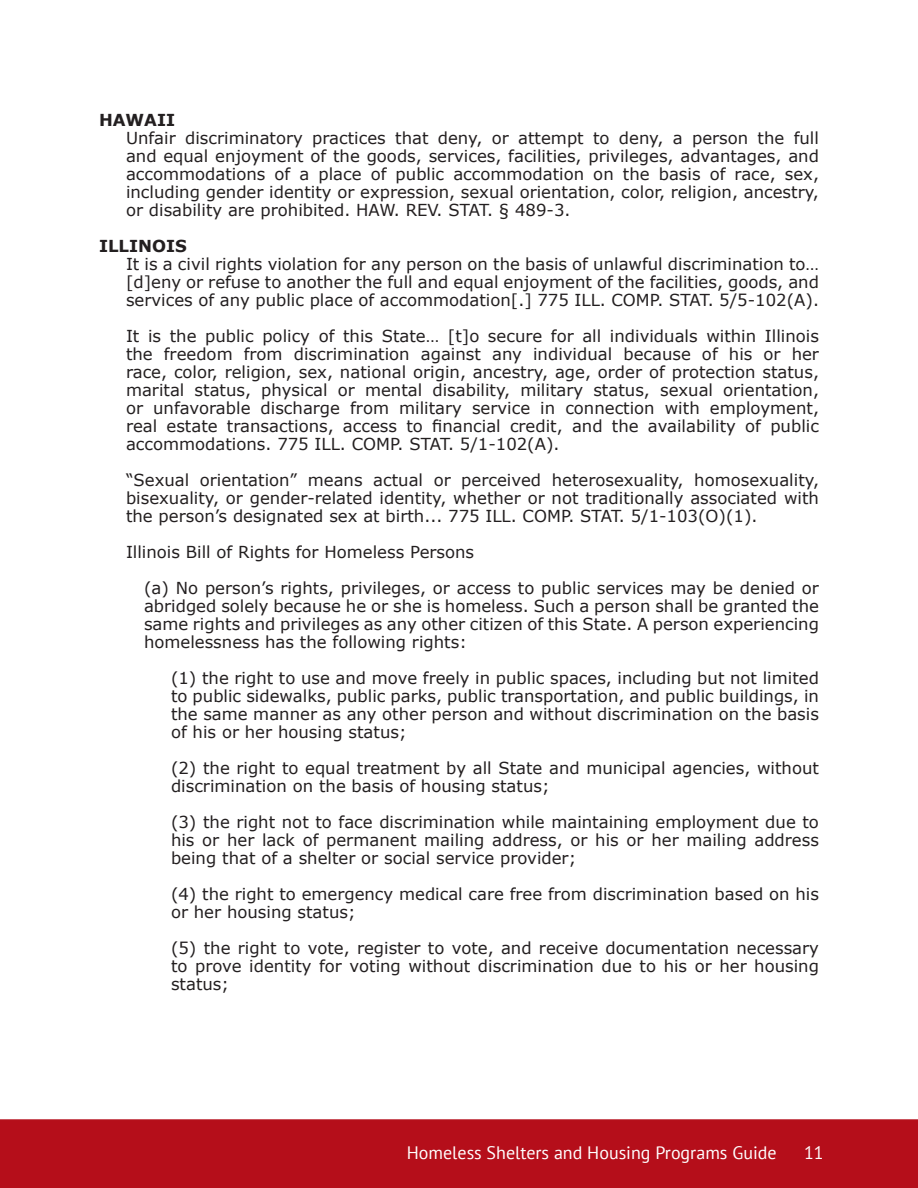
<style>
.page{position:relative;width:918px;height:1188px;background:#fff}
.page>*{position:absolute;margin:0;border:0;box-sizing:border-box;transform-origin:0 0}
.t1{font:18px "PT Sans";color:#fff}
.body_text{font:16.5px/18px "Verdana";color:#231f20;text-align:justify}
.body_text-2{font:700 16.5px "Verdana";color:#231f20}
</style>
<div class="page">
<div style="left:0;top:1119px;width:918px;height:69px;background:#b50e1a"></div>
<p class="body_text-2" style="left:99px;top:108px;width:78px">HAWAII</p>
<p class="body_text" style="left:126px;top:129px;width:695px">Unfair discriminatory practices that deny, or attempt to deny, a person the full and equal enjoyment of the goods, services, facilities, privileges, advantages, and accommodations of a place of public accommodation on the basis of race, sex, including gender identity or expression, sexual orientation, color, religion, ancestry, or disability are prohibited. HAW. REV. STAT. § 489-3.</p>
<p class="body_text-2" style="left:99px;top:234px;width:89px">ILLINOIS</p>
<p class="body_text" style="left:126px;top:255px;width:695px">It is a civil rights violation for any person on the basis of unlawful discrimination to… [d]eny or refuse to another the full and equal enjoyment of the facilities, goods, and services of any public place of accommodation[.] 775 ILL. COMP. STAT. 5/5-102(A).</p>
<p class="body_text" style="left:126px;top:327px;width:695px">It is the public policy of this State… [t]o secure for all individuals within Illinois the freedom from discrimination against any individual because of his or her race, color, religion, sex, national origin, ancestry, age, order of protection status, marital status, physical or mental disability, military status, sexual orientation, or unfavorable discharge from military service in connection with employment, real estate transactions, access to financial credit, and the availability of public accommodations. 775 ILL. COMP. STAT. 5/1-102(A).</p>
<p class="body_text" style="left:126px;top:471px;width:695px">“Sexual orientation” means actual or perceived heterosexuality, homosexuality, bisexuality, or gender-related identity, whether or not traditionally associated with the person’s designated sex at birth... 775 ILL. COMP. STAT. 5/1-103(O)(1).</p>
<p class="body_text" style="left:126px;top:543px;width:350px">Illinois Bill of Rights for Homeless Persons</p>
<p class="body_text" style="left:144px;top:579px;width:677px">(a) No person’s rights, privileges, or access to public services may be denied or abridged solely because he or she is homeless. Such a person shall be granted the same rights and privileges as any other citizen of this State. A person experiencing homelessness has the following rights:</p>
<p class="body_text" style="left:171px;top:669px;width:650px">(1) the right to use and move freely in public spaces, including but not limited to public sidewalks, public parks, public transportation, and public buildings, in the same manner as any other person and without discrimination on the basis of his or her housing status;</p>
<p class="body_text" style="left:171px;top:759px;width:649px">(2) the right to equal treatment by all State and municipal agencies, without discrimination on the basis of housing status;</p>
<p class="body_text" style="left:171px;top:813px;width:650px">(3) the right not to face discrimination while maintaining employment due to his or her lack of permanent mailing address, or his or her mailing address being that of a shelter or social service provider;</p>
<p class="body_text" style="left:171px;top:885px;width:650px">(4) the right to emergency medical care free from discrimination based on his or her housing status;</p>
<p class="body_text" style="left:171px;top:939px;width:650px">(5) the right to vote, register to vote, and receive documentation necessary to prove identity for voting without discrimination due to his or her housing status;</p>
<p class="t1" style="left:407px;top:1141px;width:371px">Homeless Shelters and Housing Programs Guide</p>
<p class="t1" style="left:804px;top:1141px;width:21px">11</p>
</div>
